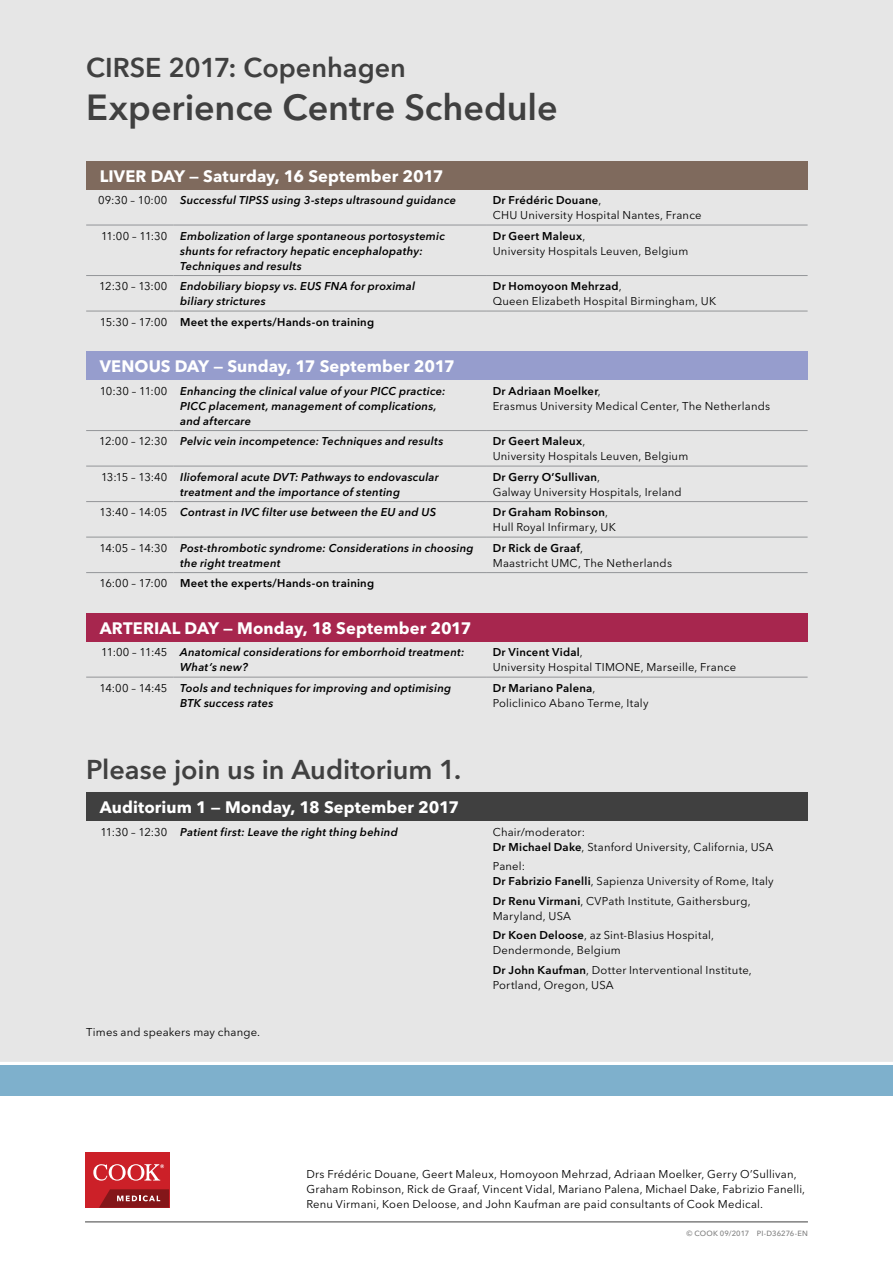
<style>
.page{position:relative;width:893px;height:1263px;background:#fff}
.page>*{position:absolute;margin:0;border:0;box-sizing:border-box;transform-origin:0 0}
.t1{font:600 36px "Avenir Next LT Pro";color:#404040}
.t2{font:600 27px "Avenir Next LT Pro";color:#404040}
.t3{font:700 16.5px "Avenir Next LT Pro";letter-spacing:.005em;color:#fff}
.t4{font:11.25px/15px "Avenir Next LT Pro";letter-spacing:.02em;color:#000}
.t5{font:italic 600 11.25px/15px "Avenir Next LT Pro";letter-spacing:.02em;color:#000}
.t6{font:600 11.25px "Avenir Next LT Pro";letter-spacing:.02em;color:#000}
.t7{font:500 7.5px "Avenir Next LT Pro";letter-spacing:.01em;color:#808080}
.s1{font-weight:400;font-style:normal}
.s2{font-weight:600}
.s3{font-weight:400}
</style>
<div class="page">
<div style="left:0;top:0;width:893px;height:1065px;background:#e6e6e6"></div>
<div style="left:0;top:1065px;width:893px;height:30px;background:#7eb0cc"></div>
<hr style="left:0;top:1062px;width:893px;height:3px;background:#fff">
<div style="left:86px;top:161px;width:722px;height:28px;background:#7f6a5d"></div>
<div style="left:86px;top:352px;width:722px;height:28px;background:#969dcd"></div>
<div style="left:86px;top:613px;width:722px;height:29px;background:#a7264e"></div>
<div style="left:86px;top:793px;width:722px;height:28px;background:#404040"></div>
<hr style="left:86px;top:225px;width:87px;height:1px;background:#939598">
<hr style="left:173px;top:225px;width:313px;height:1px;background:#939598">
<hr style="left:486px;top:225px;width:322px;height:1px;background:#939598">
<hr style="left:86px;top:275px;width:87px;height:1px;background:#939598">
<hr style="left:173px;top:275px;width:313px;height:1px;background:#939598">
<hr style="left:486px;top:275px;width:322px;height:1px;background:#939598">
<hr style="left:86px;top:430px;width:87px;height:1px;background:#939598">
<hr style="left:173px;top:430px;width:313px;height:1px;background:#939598">
<hr style="left:486px;top:430px;width:322px;height:1px;background:#939598">
<hr style="left:86px;top:466px;width:87px;height:1px;background:#939598">
<hr style="left:173px;top:466px;width:313px;height:1px;background:#939598">
<hr style="left:486px;top:466px;width:322px;height:1px;background:#939598">
<hr style="left:86px;top:501px;width:87px;height:1px;background:#939598">
<hr style="left:173px;top:501px;width:313px;height:1px;background:#939598">
<hr style="left:486px;top:501px;width:322px;height:1px;background:#939598">
<hr style="left:86px;top:537px;width:87px;height:1px;background:#939598">
<hr style="left:173px;top:537px;width:313px;height:1px;background:#939598">
<hr style="left:486px;top:537px;width:322px;height:1px;background:#939598">
<hr style="left:86px;top:572px;width:87px;height:1px;background:#939598">
<hr style="left:173px;top:572px;width:313px;height:1px;background:#939598">
<hr style="left:486px;top:572px;width:322px;height:1px;background:#939598">
<hr style="left:86px;top:677px;width:87px;height:1px;background:#939598">
<hr style="left:173px;top:677px;width:313px;height:1px;background:#939598">
<hr style="left:486px;top:677px;width:322px;height:1px;background:#939598">
<hr style="left:86px;top:311px;width:87px;height:1px;background:#939598">
<hr style="left:173px;top:311px;width:313px;height:1px;background:#939598">
<hr style="left:486px;top:311px;width:322px;height:1px;background:#939598">
<hr style="left:85px;top:1221px;width:723px;height:1px;background:#404040">
<div style="left:85px;top:1152px;width:84px;height:56px;background:#cc2028"></div>
<svg style="left:99px;top:1189px;width:70px;height:19px"></svg>
<svg style="left:93px;top:1164px;width:71px;height:16px"></svg>
<h2 class="t2" style="left:86px;top:51px;width:321px">CIRSE 2017: Copenhagen</h2>
<h1 class="t1" style="left:86px;top:86px;width:473px">Experience Centre Schedule</h1>
<h3 class="t3" style="left:100px;top:166px;width:345px">LIVER DAY — Saturday, 16 September 2017</h3>
<p class="t5" style="left:98px;top:193px;width:360px"><span class="s1">09:30 – 10:00</span> Successful TIPSS using 3-steps ultrasound guidance</p>
<p class="t4" style="left:493px;top:193px;width:210px"><span class="s2">Dr Frédéric Douane</span>,<br>CHU University Hospital Nantes, France</p>
<p class="t5" style="left:180px;top:228px;width:266px;text-indent:-79px"><span class="s1">11:00 – 11:30</span> Embolization of large spontaneous portosystemic shunts for refractory hepatic encephalopathy:<br>Techniques and results</p>
<p class="t4" style="left:493px;top:228px;width:197px"><span class="s2">Dr Geert Maleux</span>,<br>University Hospitals Leuven, Belgium</p>
<p class="t5" style="left:180px;top:279px;width:236px;text-indent:-81px"><span class="s1">12:30 – 13:00</span> Endobiliary biopsy vs. EUS FNA for proximal biliary strictures</p>
<p class="t4" style="left:493px;top:279px;width:225px"><span class="s2">Dr Homoyoon Mehrzad</span>,<br>Queen Elizabeth Hospital Birmingham, UK</p>
<p class="t6" style="left:100px;top:315px;width:276px"><span class="s3">15:30 – 17:00</span> Meet the experts/Hands-on training</p>
<h3 class="t3" style="left:100px;top:356px;width:357px">VENOUS DAY — Sunday, 17 September 2017</h3>
<p class="t5" style="left:180px;top:383px;width:267px;text-indent:-80px"><span class="s1">10:30 – 11:00</span> Enhancing the clinical value of your PICC practice:<br>PICC placement, management of complications, and aftercare</p>
<p class="t4" style="left:493px;top:383px;width:279px"><span class="s2">Dr Adriaan Moelker</span>,<br>Erasmus University Medical Center, The Netherlands</p>
<p class="t5" style="left:99px;top:434px;width:346px"><span class="s1">12:00 – 12:30</span> Pelvic vein incompetence: Techniques and results</p>
<p class="t4" style="left:493px;top:434px;width:197px"><span class="s2">Dr Geert Maleux</span>,<br>University Hospitals Leuven, Belgium</p>
<p class="t5" style="left:180px;top:469px;width:260px;text-indent:-79px"><span class="s1">13:15 – 13:40</span> Iliofemoral acute DVT: Pathways to endovascular treatment and the importance of stenting</p>
<p class="t4" style="left:493px;top:469px;width:190px"><span class="s2">Dr Gerry O’Sullivan</span>,<br>Galway University Hospitals, Ireland</p>
<p class="t5" style="left:99px;top:505px;width:338px"><span class="s1">13:40 – 14:05</span> Contrast in IVC filter use between the EU and US</p>
<p class="t4" style="left:493px;top:505px;width:125px"><span class="s2">Dr Graham Robinson</span>,<br>Hull Royal Infirmary, UK</p>
<p class="t5" style="left:180px;top:540px;width:295px;text-indent:-81px"><span class="s1">14:05 – 14:30</span> Post-thrombotic syndrome: Considerations in choosing the right treatment</p>
<p class="t4" style="left:493px;top:540px;width:181px"><span class="s2">Dr Rick de Graaf</span>,<br>Maastricht UMC, The Netherlands</p>
<p class="t6" style="left:100px;top:576px;width:276px"><span class="s3">16:00 – 17:00</span> Meet the experts/Hands-on training</p>
<h3 class="t3" style="left:100px;top:618px;width:373px">ARTERIAL DAY — Monday, 18 September 2017</h3>
<p class="t5" style="left:180px;top:645px;width:286px;text-indent:-79px"><span class="s1">11:00 – 11:45</span> Anatomical considerations for emborrhoid treatment:<br>What’s new?</p>
<p class="t4" style="left:493px;top:645px;width:245px"><span class="s2">Dr Vincent Vidal</span>,<br>University Hospital TIMONE, Marseille, France</p>
<p class="t5" style="left:180px;top:680px;width:272px;text-indent:-81px"><span class="s1">14:00 – 14:45</span> Tools and techniques for improving and optimising<br>BTK success rates</p>
<p class="t4" style="left:493px;top:680px;width:157px"><span class="s2">Dr Mariano Palena</span>,<br>Policlinico Abano Terme, Italy</p>
<h2 class="t2" style="left:86px;top:753px;width:377px">Please join us in Auditorium 1.</h2>
<h3 class="t3" style="left:100px;top:797px;width:361px">Auditorium 1 — Monday, 18 September 2017</h3>
<p class="t5" style="left:100px;top:824px;width:299px"><span class="s1">11:30 – 12:30</span> Patient first: Leave the right thing behind</p>
<p class="t4" style="left:493px;top:824px;width:282px">Chair/moderator:<br><span class="s2">Dr Michael Dake</span>, Stanford University, California, USA</p>
<p class="t4" style="left:493px;top:859px;width:282px">Panel:<br><span class="s2">Dr Fabrizio Fanelli</span>, Sapienza University of Rome, Italy</p>
<p class="t4" style="left:493px;top:893px;width:259px"><span class="s2">Dr Renu Virmani</span>, CVPath Institute, Gaithersburg,<br>Maryland, USA</p>
<p class="t4" style="left:493px;top:928px;width:223px"><span class="s2">Dr Koen Deloose</span>, az Sint-Blasius Hospital,<br>Dendermonde, Belgium</p>
<p class="t4" style="left:493px;top:962px;width:260px"><span class="s2">Dr John Kaufman</span>, Dotter Interventional Institute,<br>Portland, Oregon, USA</p>
<p class="t4" style="left:86px;top:1025px;width:176px">Times and speakers may change.</p>
<p class="t4" style="left:306px;top:1166px;width:500px">Drs Frédéric Douane, Geert Maleux, Homoyoon Mehrzad, Adriaan Moelker, Gerry O’Sullivan,<br>Graham Robinson, Rick de Graaf, Vincent Vidal, Mariano Palena, Michael Dake, Fabrizio Fanelli,<br>Renu Virmani, Koen Deloose, and John Kaufman are paid consultants of Cook Medical.</p>
<p class="t7" style="left:687px;top:1228px;width:123px">© COOK 09/2017 PI-D36276-EN</p>
</div>
